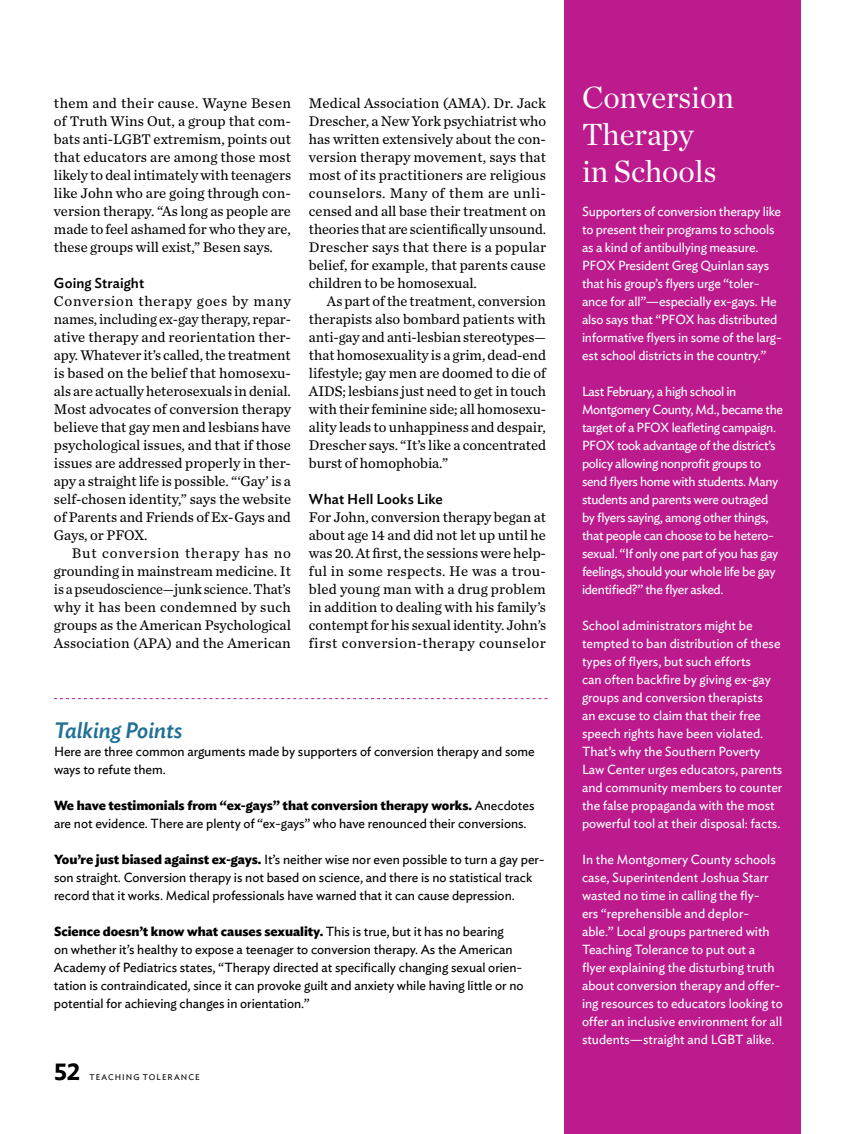
<style>
.page{position:relative;width:864px;height:1134px;background:#fff}
.page>*{position:absolute;margin:0;border:0;box-sizing:border-box;transform-origin:0 0}
.t1{font:31.2px/36.8px "Chronicle Deck";color:#fff}
.t2{font:600 24px "Ideal Sans";color:#000}
.t3{font:italic 500 22.2px "Ideal Sans";color:#217096}
.t4{font:14.7px/18px "Chronicle Text G2";color:#000;text-align:justify}
.t5{font:500 14.25px "Ideal Sans";letter-spacing:.005em;color:#000}
.t6{font:13.2px/18px "Ideal Sans";letter-spacing:-.01em;color:#fff}
.t7{font:13.2px/18px "Ideal Sans";color:#000}
.t8{font:8.25px "Ideal Sans";letter-spacing:.125em;color:#000}
.s1{font-weight:700}
</style>
<div class="page">
<div style="left:564px;top:0;width:237px;height:1134px;background:#bc1b8d"></div>
<svg style="left:54px;top:698px;width:494px;height:1px"></svg>
<p class="t4" style="left:54px;top:93px;width:239px">them and their cause. Wayne Besen of Truth Wins Out, a group that com&shy;bats anti-LGBT extremism, points out that educators are among those most likely to deal intimately with teenagers like John who are going through con&shy;version therapy. “As long as people are made to feel ashamed for who they are, these groups will exist,” Besen says.</p>
<p class="t5" style="left:54px;top:272px;width:92px">Going Straight</p>
<p class="t4" style="left:54px;top:291px;width:239px">Conversion therapy goes by many names, including ex-gay therapy, repar&shy;ative therapy and reorientation ther&shy;apy. Whatever it’s called, the treatment is based on the belief that homosexu&shy;als are actually heterosexuals in denial.<br>Most advocates of conversion therapy believe that gay men and lesbians have psychological issues, and that if those issues are addressed properly in ther&shy;apy a straight life is possible. “‘Gay’ is a self-chosen identity,” says the website of Parents and Friends of Ex-Gays and Gays, or PFOX.</p>
<p class="t4" style="left:54px;top:543px;width:239px;text-indent:18px">But conversion therapy has no grounding in mainstream medicine. It is a pseudoscience—junk science. That’s why it has been condemned by such groups as the American Psychological Association (APA) and the American</p>
<p class="t4" style="left:309px;top:93px;width:239px">Medical Association (AMA). Dr. Jack Drescher, a New York psychiatrist who has written extensively about the con&shy;version therapy movement, says that most of its practitioners are religious counselors. Many of them are unli&shy;censed and all base their treatment on theories that are scientifically unsound.<br>Drescher says that there is a popular belief, for example, that parents cause children to be homosexual.</p>
<p class="t4" style="left:309px;top:291px;width:239px;text-indent:18px">As part of the treatment, conversion therapists also bombard patients with anti-gay and anti-lesbian stereotypes— that homosexuality is a grim, dead-end lifestyle; gay men are doomed to die of AIDS; lesbians just need to get in touch with their feminine side; all homosexu&shy;ality leads to unhappiness and despair, Drescher says. “It’s like a concentrated burst of homophobia.”</p>
<p class="t5" style="left:309px;top:488px;width:135px">What Hell Looks Like</p>
<p class="t4" style="left:309px;top:507px;width:239px">For John, conversion therapy began at about age 14 and did not let up until he was 20. At first, the sessions were help&shy;ful in some respects. He was a trou&shy;bled young man with a drug problem in addition to dealing with his family’s contempt for his sexual identity. John’s first conversion-therapy counselor</p>
<h3 class="t3" style="left:54px;top:713px;width:130px">Talking Points</h3>
<p class="t7" style="left:54px;top:741px;width:482px">H ere are three common arguments made by supporters of conversion therapy and some ways to refute them.</p>
<p class="t7" style="left:54px;top:795px;width:482px"><span class="s1">We have testimonials from “ex-gays” that conversion therapy works.</span> Anecdotes are not evidence. There are plenty of “ex-gays” who have renounced their conversions.</p>
<p class="t7" style="left:54px;top:849px;width:492px"><span class="s1">You’re just biased against ex-gays.</span> I t’s neither wise nor even possible to turn a gay per&shy;son straight. Conversion therapy is not based on science, and there is no statistical track record that it works. Medical professionals have warned that it can cause depression.</p>
<p class="t7" style="left:54px;top:921px;width:471px"><span class="s1">Science doesn’t know what causes sexuality.</span> This is true, but it has no bearing<br>on whether it’s healthy to expose a teenager to conversion therapy. As the American Academy of Pediatrics states, “Therapy directed at specifically changing sexual orien&shy;tation is contraindicated, since it can provoke guilt and anxiety while having little or no potential for achieving changes in orientation.”</p>
<h2 class="t2" style="left:54px;top:1053px;width:28px">52</h2>
<p class="t8" style="left:90px;top:1071px;width:112px">Teaching Tolerance</p>
<h1 class="t1" style="left:582px;top:77px;width:154px">Conversion<br>Therapy<br>in Schools</h1>
<p class="t6" style="left:582px;top:201px;width:201px">Supporters of conversion therapy like to present their programs to schools as a kind of antibullying measure.<br>PFOX</p>
<p class="t6" style="left:582px;top:255px;width:196px;text-indent:36px">President Greg Quinlan says that his group’s flyers urge “toler&shy;ance for all”—especially ex-gays. H e also says that “PFOX</p>
<p class="t6" style="left:582px;top:309px;width:201px;text-indent:115px">has distributed informative flyers in some of the larg&shy;est school districts in the country.”</p>
<p class="t6" style="left:582px;top:381px;width:203px">Last February, a high school in<br>Montgomery County, Md., became the target of a PFOX</p>
<p class="t6" style="left:672px;top:417px;width:106px">leafleting campaign.</p>
<p class="t6" style="left:582px;top:435px;width:198px;text-indent:35px">took advantage of the district’s policy allowing nonprofit groups to send flyers home with students. Many students and parents were outraged by flyers saying, among other things, that people can choose to be hetero&shy;sexual. “If only one part of you has gay feelings, should your whole life be gay identified?” the flyer asked.</p>
<p class="t6" style="left:582px;top:615px;width:202px">School administrators might be tempted to ban distribution of these types of flyers, but such efforts<br>can often backfire by giving ex-gay groups and conversion therapists<br>an excuse to claim that their free speech rights have been violated.<br>That’s why the Southern Poverty Law Center urges educators, parents and community members to counter the false propaganda with the most powerful tool at their disposal: facts.</p>
<p class="t6" style="left:582px;top:849px;width:202px">I n the Montgomery County schools case, Superintendent Joshua Starr wasted no time in calling the fly-<br>ers “reprehensible and deplor&shy;able.” Local groups partnered with Teaching Tolerance to put out a flyer explaining the disturbing truth about conversion therapy and offer&shy;ing resources to educators looking to offer an inclusive environment for all students—straight and LGBT alike.</p>
<p class="t6" style="left:582px;top:435px;width:17px">PFOX</p>
</div>
